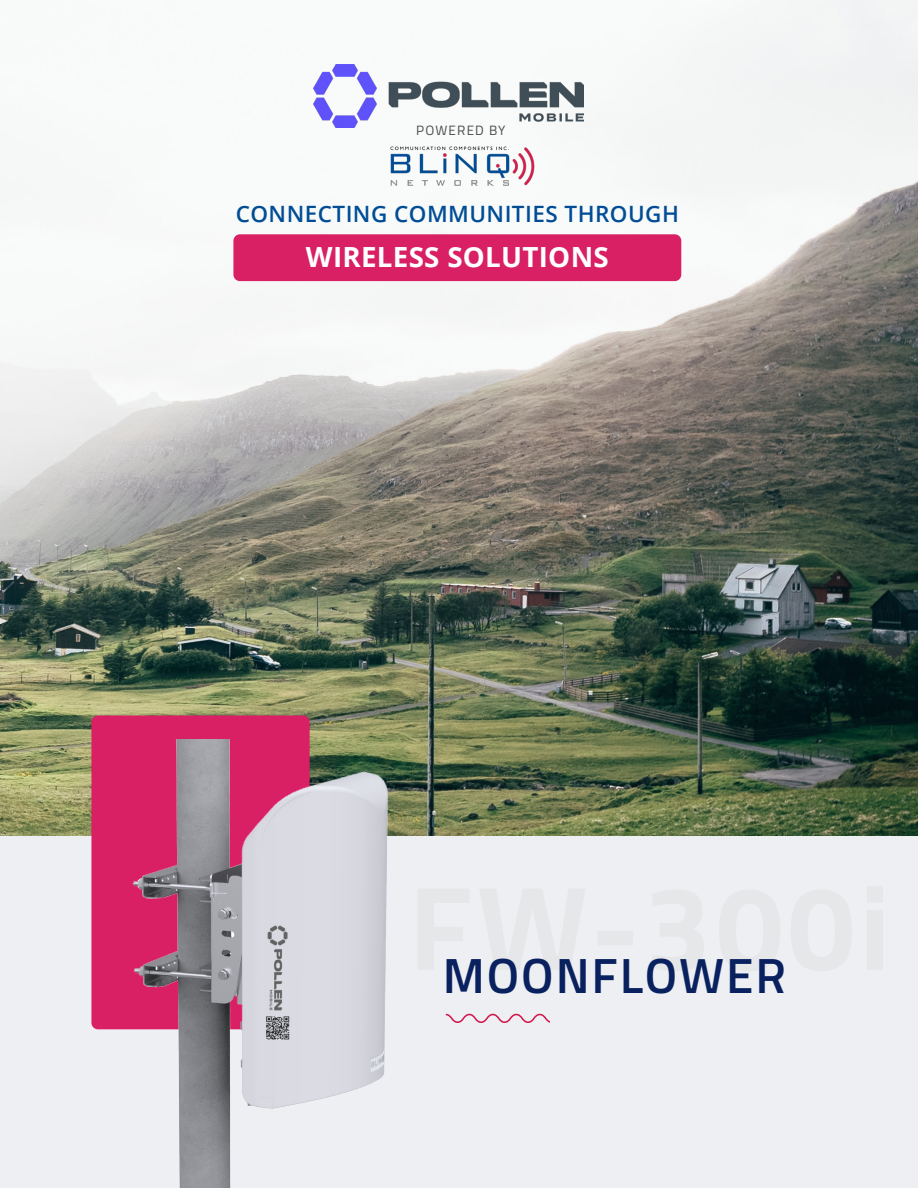
<style>
.page{position:relative;width:918px;height:1188px;background:#fff}
.page>*{position:absolute;margin:0;border:0;box-sizing:border-box;transform-origin:0 0}
.t1{font:600 49.5px "Titillium Web";letter-spacing:.04em;color:#09215f}
.t2{font:700 27.75px "Open Sans";letter-spacing:.01em;color:#fff}
.t3{font:600 22.5px "Open Sans";letter-spacing:.02em;color:#004d96}
.Details{font:13.5px "Titillium Web";letter-spacing:.085em;color:#4b4c4d}
</style>
<div class="page">
<div style="left:0;top:791px;width:918px;height:397px;background:#eeeff3"></div>
<img style="left:0;top:0;width:918px;height:836px">
<div style="left:91px;top:716px;width:219px;height:313px;background:#d92064;border-radius:6px"></div>
<div style="left:233px;top:234px;width:448px;height:47px;background:#d92064;border-radius:6px"></div>
<img style="left:0;top:739px;width:539px;height:449px">
<svg style="left:446px;top:1014px;width:103px;height:9px"></svg>
<img style="left:314px;top:65px;width:270px;height:63px">
<img style="left:381px;top:140px;width:154px;height:52px">
<p class="Details" style="left:416px;top:120px;width:91px">POWERED BY</p>
<p class="t3" style="left:236px;top:199px;width:445px">CONNECTING COMMUNITIES THROUGH</p>
<p class="t2" style="left:306px;top:238px;width:304px">WIRELESS SOLUTIONS</p>
<p class="t1" style="left:443px;top:938px;width:345px">MOONFLOWER</p>
</div>
